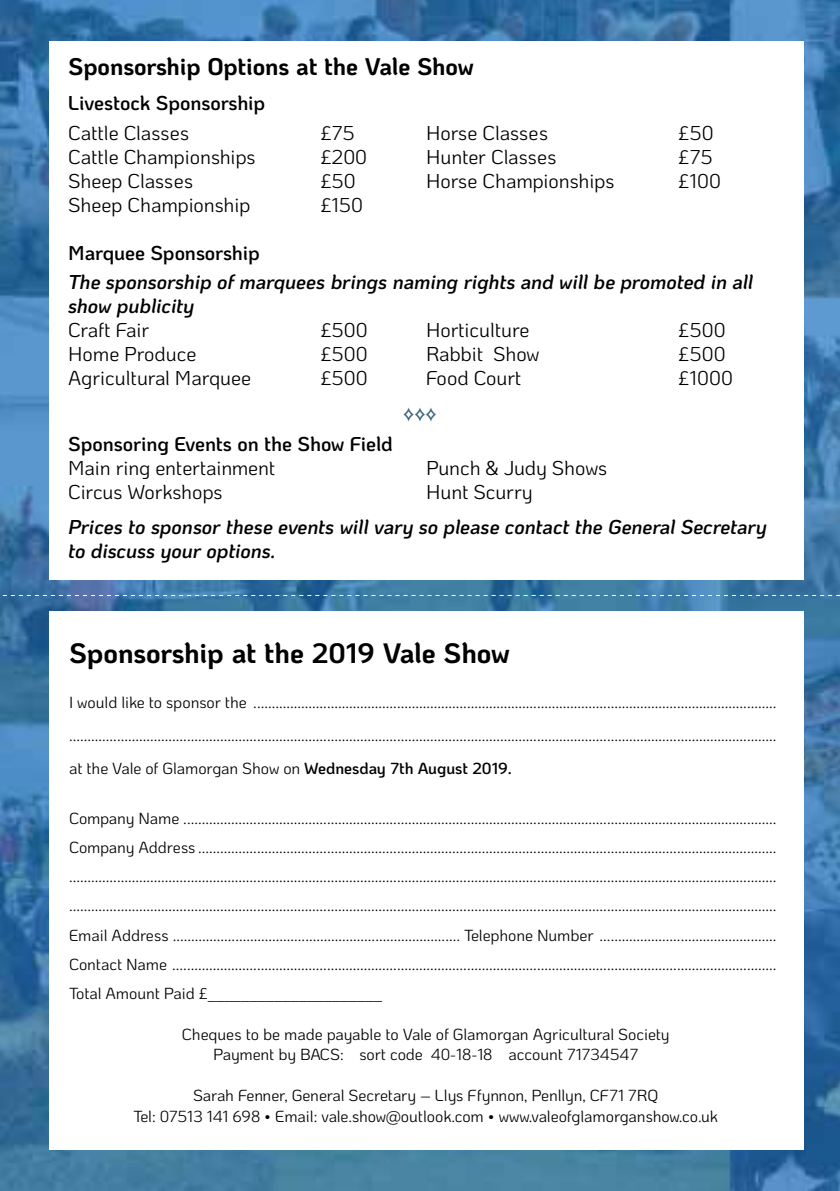
<style>
.page{position:relative;width:840px;height:1191px;background:#fff}
.page>*{position:absolute;margin:0;border:0;box-sizing:border-box;transform-origin:0 0}
.t1{font:700 28px "Ko Ho";letter-spacing:-.005em;color:#000}
.t2{font:700 24px "Ko Ho";letter-spacing:-.005em;color:#000}
.t3{font:20px/24px "Ko Ho";color:#000}
.t4{font:italic 600 20px/24px "Ko Ho";letter-spacing:-.005em;color:#000}
.t5{font:600 20px "Ko Ho";letter-spacing:-.005em;color:#000}
.t6{font:600 20px "Ko Ho";color:#3b627c}
.t7{font:16px/29.2px "Ko Ho";letter-spacing:-.005em;color:#000;text-align:justify}
.s1{font-weight:600}
</style>
<div class="page">
<img style="left:0;top:0;width:839px;height:1191px">
<div style="left:49px;top:41px;width:754px;height:539px;background:#fff"></div>
<div style="left:49px;top:611px;width:754px;height:538px;background:#fff"></div>
<svg style="left:3px;top:595px;width:836px;height:1px"></svg>
<h2 class="t2" style="left:68px;top:50px;width:407px">Sponsorship Options at the Vale Show</h2>
<p class="t5" style="left:68px;top:89px;width:198px">Livestock Sponsorship</p>
<p class="t3" style="left:68px;top:120px;width:123px">Cattle Classes</p>
<p class="t3" style="left:320px;top:120px;width:36px">£75</p>
<p class="t3" style="left:68px;top:144px;width:189px">Cattle Championships</p>
<p class="t3" style="left:320px;top:144px;width:48px">£200</p>
<p class="t3" style="left:68px;top:168px;width:126px">Sheep Classes</p>
<p class="t3" style="left:320px;top:168px;width:37px">£50</p>
<p class="t3" style="left:68px;top:192px;width:184px">Sheep Championship</p>
<p class="t3" style="left:320px;top:192px;width:44px">£150</p>
<p class="t3" style="left:426px;top:120px;width:123px">Horse Classes</p>
<p class="t3" style="left:678px;top:120px;width:37px">£50</p>
<p class="t3" style="left:426px;top:144px;width:132px">Hunter Classes</p>
<p class="t3" style="left:678px;top:144px;width:36px">£75</p>
<p class="t3" style="left:426px;top:168px;width:190px">Horse Championships</p>
<p class="t3" style="left:678px;top:168px;width:44px">£100</p>
<p class="t5" style="left:68px;top:239px;width:193px">Marquee Sponsorship</p>
<p class="t4" style="left:68px;top:269px;width:686px">The sponsorship of marquees brings naming rights and will be promoted in all show publicity</p>
<p class="t3" style="left:68px;top:317px;width:82px">Craft Fair</p>
<p class="t3" style="left:320px;top:317px;width:49px">£500</p>
<p class="t3" style="left:68px;top:341px;width:130px">Home Produce</p>
<p class="t3" style="left:320px;top:341px;width:49px">£500</p>
<p class="t3" style="left:68px;top:365px;width:184px">Agricultural Marquee</p>
<p class="t3" style="left:320px;top:365px;width:49px">£500</p>
<p class="t3" style="left:426px;top:317px;width:105px">Horticulture</p>
<p class="t3" style="left:678px;top:317px;width:49px">£500</p>
<p class="t3" style="left:426px;top:341px;width:115px">Rabbit Show</p>
<p class="t3" style="left:678px;top:341px;width:49px">£500</p>
<p class="t3" style="left:426px;top:365px;width:97px">Food Court</p>
<p class="t3" style="left:678px;top:365px;width:56px">£1000</p>
<p class="t6" style="left:403px;top:400px;width:35px">◊◊◊</p>
<p class="t5" style="left:68px;top:429px;width:326px">Sponsoring Events on the Show Field</p>
<p class="t3" style="left:68px;top:454px;width:208px">Main ring entertainment<br>Circus Workshops</p>
<p class="t3" style="left:426px;top:454px;width:182px">Punch &amp; Judy Shows<br>Hunt Scurry</p>
<p class="t4" style="left:68px;top:514px;width:699px">Prices to sponsor these events will vary so please contact the General Secretary to discuss your options.</p>
<h1 class="t1" style="left:69px;top:634px;width:442px">Sponsorship at the 2019 Vale Show</h1>
<p class="t7" style="left:69px;top:684px;width:708px;line-height:33.2px">I would like to sponsor the .............................................................................................................................................. ................................................................................................................................................................................................ at the Vale of Glamorgan Show on <span class="s1">Wednesday 7th August 2019.</span></p>
<p class="t7" style="left:69px;top:802px;width:708px">Company Name .................................................................................................................................................................<br>Company Address ............................................................................................................................................................. ................................................................................................................................................................................................ ................................................................................................................................................................................................<br>Email Address .............................................................................. Telephone Number ................................................<br>Contact Name ....................................................................................................................................................................<br>Total Amount Paid £_____________________</p>
<p class="t7" style="left:182px;top:1023px;width:489px;line-height:20.4px;text-align:center">Cheques to be made payable to Vale of Glamorgan Agricultural Society<br>Payment by BACS: sort code 40-18-18 account 71734547</p>
<p class="t7" style="left:133px;top:1084px;width:585px;line-height:20.4px;text-align:center">Sarah Fenner, General Secretary – Llys Ffynnon, Penllyn, CF71 7RQ<br>Tel: 07513 141 698 • Email: vale.show@outlook.com • www.valeofglamorganshow.co.uk</p>
</div>
